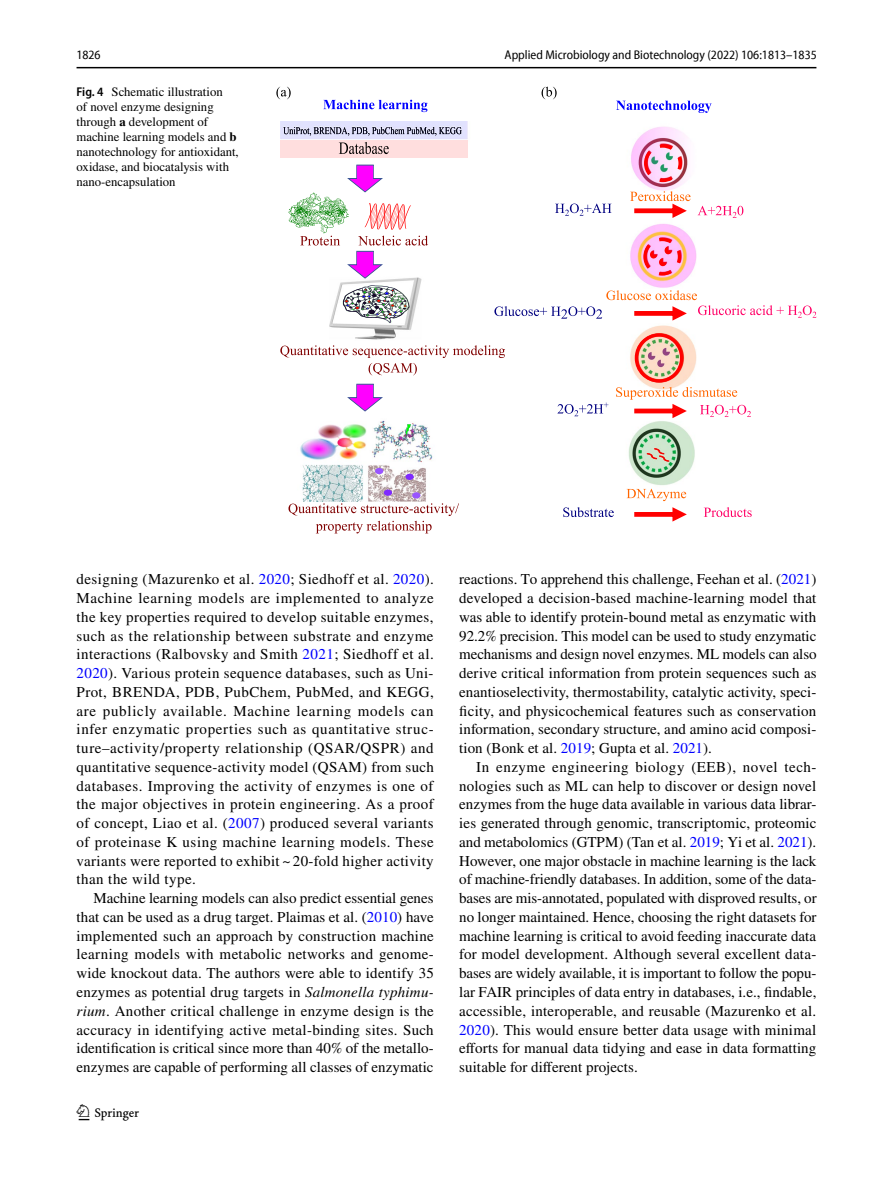
<style>
.page{position:relative;width:893px;height:1187px;background:#fff}
.page>*{position:absolute;margin:0;border:0;box-sizing:border-box;transform-origin:0 0}
.t1{font:22.5px "Springnew Regular 2";color:#000}
.t2{font:15px/18.8px "STIX";letter-spacing:.005em;color:#000;text-align:justify}
.t3{font:12.75px/15px "STIX";color:#000}
.t4{font:semi-condensed 12.75px "Myriad Pro Unic";color:#000}
.s1{font-family:"Myriad Pro";font-weight:600;font-stretch:semi-condensed}
.s2{font-weight:700}
.s3{color:#00f}
.s4{font-style:italic}
</style>
<div class="page">
<hr style="left:77px;top:67px;width:739px;height:1px;background:#000">
<img style="left:280px;top:122px;width:416px;height:380px">
<div style="left:280px;top:140px;width:187px;height:17px;background:#ffdede"></div>
<svg style="left:339px;top:142px;width:50px;height:12px"></svg>
<svg style="left:283px;top:127px;width:179px;height:9px"></svg>
<svg style="left:347px;top:251px;width:36px;height:28px"></svg>
<svg style="left:347px;top:384px;width:36px;height:27px"></svg>
<svg style="left:343px;top:285px;width:67px;height:38px"></svg>
<svg style="left:280px;top:345px;width:225px;height:30px"></svg>
<svg style="left:323px;top:100px;width:104px;height:12px"></svg>
<svg style="left:644px;top:144px;width:38px;height:38px"></svg>
<svg style="left:643px;top:238px;width:38px;height:37px"></svg>
<svg style="left:647px;top:448px;width:22px;height:13px"></svg>
<svg style="left:634px;top:507px;width:53px;height:14px"></svg>
<svg style="left:555px;top:203px;width:57px;height:13px"></svg>
<svg style="left:698px;top:206px;width:45px;height:12px"></svg>
<svg style="left:557px;top:402px;width:51px;height:14px"></svg>
<svg style="left:563px;top:507px;width:51px;height:10px"></svg>
<svg style="left:704px;top:507px;width:48px;height:10px"></svg>
<svg style="left:630px;top:191px;width:60px;height:27px"></svg>
<svg style="left:494px;top:290px;width:322px;height:30px"></svg>
<svg style="left:616px;top:333px;width:135px;height:85px"></svg>
<svg style="left:627px;top:488px;width:59px;height:13px"></svg>
<svg style="left:616px;top:101px;width:96px;height:12px"></svg>
<svg style="left:542px;top:87px;width:15px;height:12px"></svg>
<svg style="left:276px;top:87px;width:15px;height:12px"></svg>
<div style="left:384px;top:489px;width:8px;height:7px;background:#7f2aff;border-radius:50%"></div>
<div style="left:375px;top:468px;width:8px;height:6px;background:#95f;border-radius:50%"></div>
<div style="left:406px;top:473px;width:8px;height:7px;background:#7f2aff;border-radius:50%"></div>
<div style="left:412px;top:492px;width:8px;height:6px;background:#95f;border-radius:50%"></div>
<svg style="left:288px;top:503px;width:171px;height:30px"></svg>
<svg style="left:406px;top:424px;width:5px;height:12px"></svg>
<svg style="left:288px;top:165px;width:140px;height:80px"></svg>
<p class="t4" style="left:76px;top:50px;width:26px">1826</p>
<p class="t4" style="left:505px;top:50px;width:314px">Applied Microbiology and Biotechnology (2022) 106:1813–1835</p>
<p class="t3" style="left:77px;top:85px;width:164px"><span class="s1">Fig. 4</span> Schematic illustration<br>of novel enzyme designing through <span class="s2">a</span> development of machine learning models and <span class="s2">b </span>nanotechnology for antioxidant, oxidase, and biocatalysis with nano-encapsulation</p>
<p class="t2" style="left:77px;top:571px;width:359px">designing (Mazurenko et al. <span class="s3">2020</span>; Siedhoff et al. <span class="s3">2020</span>).<br>Machine learning models are implemented to analyze the key properties required to develop suitable enzymes, such as the relationship between substrate and enzyme interactions (Ralbovsky and Smith <span class="s3">2021</span>; Siedhoff et al.<br><span class="s3">2020</span>). Various protein sequence databases, such as Uni-Prot, BRENDA, PDB, PubChem, PubMed, and KEGG, are publicly available. Machine learning models can infer enzymatic properties such as quantitative struc&shy;ture–activity/property relationship (QSAR/QSPR) and quantitative sequence-activity model (QSAM) from such databases. Improving the activity of enzymes is one of the major objectives in protein engineering. As a proof of concept, Liao et al. (<span class="s3">2007</span>) produced several variants of proteinase K using machine learning models. These variants were reported to exhibit ~ 20-fold higher activity than the wild type.</p>
<p class="t2" style="left:77px;top:889px;width:359px;text-indent:17px">Machine learning models can also predict essential genes that can be used as a drug target. Plaimas et al. (<span class="s3">2010</span>) have implemented such an approach by construction machine learning models with metabolic networks and genome&shy;wide knockout data. The authors were able to identify 35 enzymes as potential drug targets in <span class="s4">Salmonella typhimu&shy;rium</span>. Another critical challenge in enzyme design is the accuracy in identifying active metal-binding sites. Such identification is critical since more than 40% of the metallo&shy;enzymes are capable of performing all classes of enzymatic</p>
<h1 class="t1" style="left:79px;top:1104px;width:62px">1 3</h1>
<p class="t2" style="left:459px;top:571px;width:359px">reactions. To apprehend this challenge, Feehan et al. (<span class="s3">2021</span>) developed a decision-based machine-learning model that was able to identify protein-bound metal as enzymatic with 92.2% precision. This model can be used to study enzymatic mechanisms and design novel enzymes. ML models can also derive critical information from protein sequences such as enantioselectivity, thermostability, catalytic activity, speci&shy;ficity, and physicochemical features such as conservation information, secondary structure, and amino acid composi&shy;tion (Bonk et al. <span class="s3">2019</span>; Gupta et al. <span class="s3">2021</span>).</p>
<p class="t2" style="left:459px;top:758px;width:359px;text-indent:17px">In enzyme engineering biology (EEB), novel tech&shy;nologies such as ML can help to discover or design novel enzymes from the huge data available in various data librar&shy;ies generated through genomic, transcriptomic, proteomic and metabolomics (GTPM) (Tan et al. <span class="s3">2019</span>; Yi et al. <span class="s3">2021</span>).<br>However, one major obstacle in machine learning is the lack of machine-friendly databases. In addition, some of the data&shy;bases are mis-annotated, populated with disproved results, or no longer maintained. Hence, choosing the right datasets for machine learning is critical to avoid feeding inaccurate data for model development. Although several excellent data&shy;bases are widely available, it is important to follow the popu&shy;lar FAIR principles of data entry in databases, i.e., findable, accessible, interoperable, and reusable (Mazurenko et al.<br><span class="s3">2020</span>). This would ensure better data usage with minimal efforts for manual data tidying and ease in data formatting suitable for different projects.</p>
</div>
